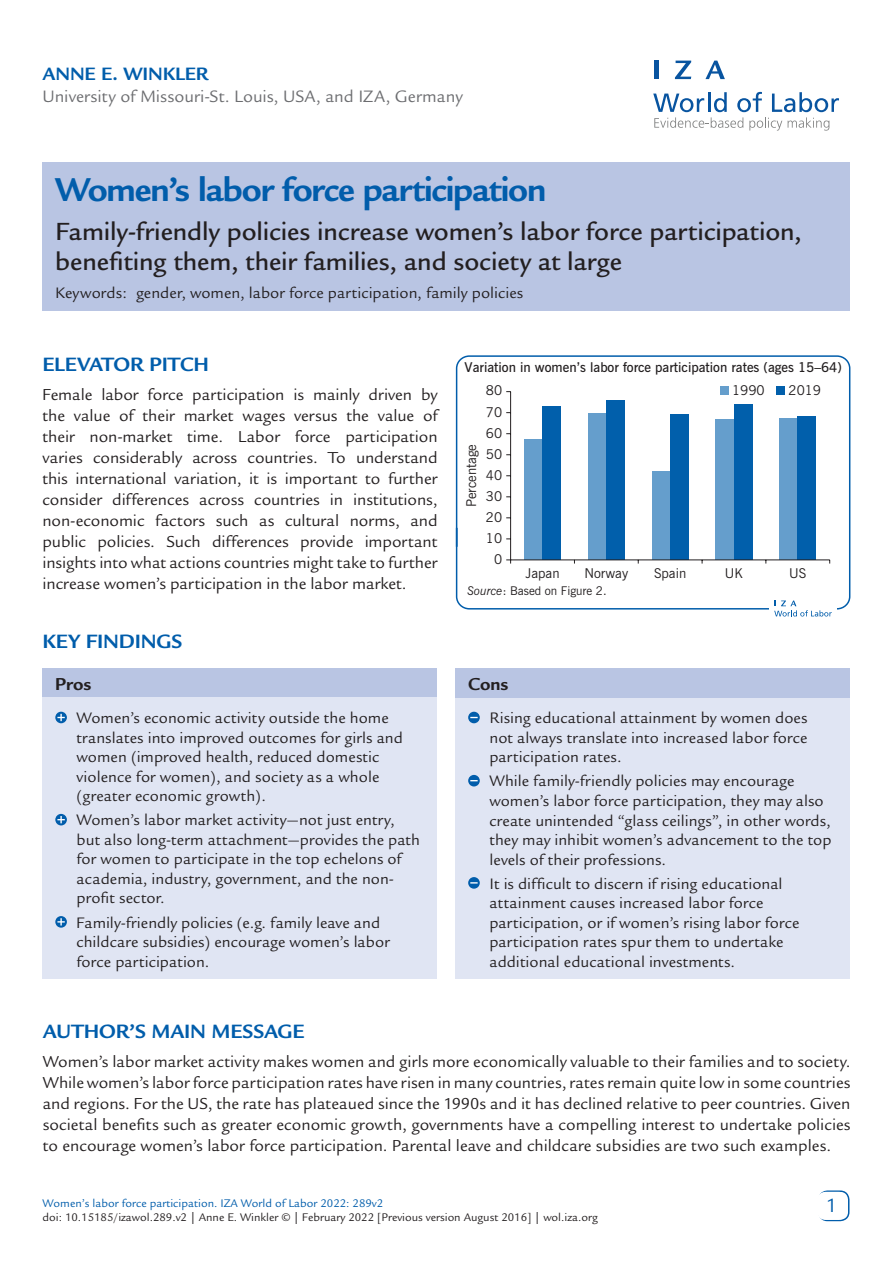
<style>
.page{position:relative;width:893px;height:1263px;background:#fff}
.page>*{position:absolute;margin:0;border:0;box-sizing:border-box;transform-origin:0 0}
.Cover__Title{font:700 36px "Legacy Sans";letter-spacing:-.03em;color:#015dab}
.Cover__Subtitle{font:500 27px/30px "Legacy Sans";color:#231f20}
.Main__A_Level_Headin{font:700 21px "Legacy Sans";letter-spacing:-.01em;color:#015dab}
.t1{font:21px "Legacy Sans";color:#015dab}
.Cover__AuthorName{font:700 19.5px "Legacy Sans";letter-spacing:-.01em;color:#015dab}
.Cover__Pro_Con_Heade{font:700 18.75px "Legacy Sans";letter-spacing:-.005em;color:#231f20}
.Cover__Affiliation{font:18px "Legacy Sans";color:#6c6d70}
.Main__Bodytext{font:17.25px/21px "Legacy Sans";color:#231f20;text-align:justify}
.Cover__Pro_Con_Bulle{font:16.5px/19.5px "Legacy Sans";letter-spacing:.005em;color:#231f20}
.Keywords{font:16.5px "Legacy Sans";letter-spacing:.005em;color:#231f20}
.t2{font:600 13.5px/22.6px "News Gothic BT";color:#231f20}
.t3{font:13.5px "News Gothic BT";color:#231f20}
.t4{font:12px/14.5px "Legacy Sans";color:#231f20}
.t5{font:12px "News Gothic BT";color:#231f20}
.s1{font-weight:400}
.s2{font-style:italic}
.s3{color:#015dab}
.s4{font-family:"Legacy Sans Std"}
</style>
<div class="page">
<div style="left:43px;top:162px;width:807px;height:149px;background:#b9c5e3"></div>
<div style="left:818px;top:1190px;width:31px;height:31px;border:2px solid #015dab;border-radius:9px"></div>
<div style="left:817px;top:1192px;width:30px;height:28px;background:#fff;border-radius:9px"></div>
<svg style="left:653px;top:92px;width:186px;height:39px"></svg>
<hr style="left:654px;top:61px;width:4px;height:18px;background:#0854a0">
<svg style="left:675px;top:61px;width:16px;height:18px"></svg>
<svg style="left:705px;top:61px;width:20px;height:18px"></svg>
<div style="left:455px;top:668px;width:395px;height:311px;background:#e0e5f3"></div>
<div style="left:455px;top:668px;width:395px;height:29px;background:#b9c5e3"></div>
<svg style="left:468px;top:712px;width:12px;height:11px"></svg>
<svg style="left:468px;top:775px;width:12px;height:11px"></svg>
<svg style="left:468px;top:877px;width:12px;height:12px"></svg>
<div style="left:43px;top:668px;width:394px;height:311px;background:#e0e5f3"></div>
<div style="left:43px;top:668px;width:394px;height:28px;background:#b9c5e3"></div>
<svg style="left:55px;top:712px;width:12px;height:11px"></svg>
<svg style="left:57px;top:714px;width:8px;height:7px"></svg>
<svg style="left:55px;top:814px;width:12px;height:11px"></svg>
<svg style="left:57px;top:816px;width:8px;height:7px"></svg>
<svg style="left:55px;top:916px;width:12px;height:12px"></svg>
<svg style="left:57px;top:918px;width:8px;height:7px"></svg>
<svg style="left:456px;top:355px;width:394px;height:255px"></svg>
<div style="left:721px;top:386px;width:8px;height:8px;background:#659ecc"></div>
<div style="left:777px;top:386px;width:8px;height:8px;background:#015fab"></div>
<div style="left:769px;top:595px;width:68px;height:27px;background:#fff"></div>
<svg style="left:774px;top:600px;width:58px;height:16px"></svg>
<p class="Cover__AuthorName" style="left:43px;top:63px;width:167px">ANNE E. WINKLER</p>
<p class="Cover__Affiliation" style="left:43px;top:86px;width:422px">University of Missouri-St. Louis, USA, and IZA, Germany</p>
<p class="Cover__Title" style="left:55px;top:169px;width:493px">Women’s labor force participation</p>
<p class="Cover__Subtitle" style="left:55px;top:216px;width:748px">Family-friendly policies increase women’s labor force participation, benefiting them, their families, and society at large</p>
<p class="Keywords" style="left:55px;top:283px;width:470px">Keywords: gender, women, labor force participation, family policies</p>
<p class="Main__A_Level_Headin" style="left:42px;top:352px;width:168px">ELEVATOR PITCH</p>
<p class="Main__Bodytext" style="left:42px;top:384px;width:397px">Female labor force participation is mainly driven by the value of their market wages versus the value of their non-market time. Labor force participation varies considerably across countries. To understand this international variation, it is important to further consider differences across countries in institutions, non-economic factors such as cultural norms, and public policies. Such differences provide important insights into what actions countries might take to further increase women’s participation in the labor market.</p>
<p class="Main__A_Level_Headin" style="left:42px;top:629px;width:141px">KEY FINDINGS</p>
<p class="Cover__Pro_Con_Heade" style="left:55px;top:674px;width:38px">Pros</p>
<p class="Cover__Pro_Con_Bulle" style="left:77px;top:708px;width:328px">Women’s economic activity outside the home translates into improved outcomes for girls and women (improved health, reduced domestic violence for women), and society as a whole (greater economic growth).</p>
<p class="Cover__Pro_Con_Bulle" style="left:77px;top:811px;width:345px">Women’s labor market activity—not just entry, but also long-term attachment—provides the path for women to participate in the top echelons of academia, industry, government, and the non&shy;profit sector.</p>
<p class="Cover__Pro_Con_Bulle" style="left:77px;top:913px;width:315px">Family-friendly policies (e.g. family leave and childcare subsidies) encourage women’s labor force participation.</p>
<p class="t2" style="left:732px;top:356px;width:111px;text-indent:-268px">Variation in women’s labor force participation rates (ages 15–64)<br><span class="s1">1990</span></p>
<p class="t3" style="left:788px;top:381px;width:34px">2019</p>
<p class="t3" style="left:486px;top:382px;width:18px">80</p>
<p class="t3" style="left:486px;top:404px;width:18px">70</p>
<p class="t3" style="left:486px;top:425px;width:18px">60</p>
<p class="t3" style="left:463px;top:507px;width:65px;rotate:-90deg">Percentage</p>
<p class="t3" style="left:486px;top:446px;width:18px">50</p>
<p class="t3" style="left:486px;top:467px;width:18px">40</p>
<p class="t3" style="left:486px;top:488px;width:18px">30</p>
<p class="t3" style="left:486px;top:509px;width:18px">20</p>
<p class="t3" style="left:486px;top:530px;width:18px">10</p>
<p class="t3" style="left:494px;top:551px;width:10px">0</p>
<p class="t3" style="left:525px;top:565px;width:36px">Japan</p>
<p class="t3" style="left:584px;top:565px;width:45px">Norway</p>
<p class="t3" style="left:654px;top:565px;width:34px">Spain</p>
<p class="t3" style="left:725px;top:565px;width:20px">UK</p>
<p class="t3" style="left:789px;top:565px;width:19px">US</p>
<p class="t5" style="left:467px;top:584px;width:141px"><span class="s2">Source</span>: Based on Figure 2.</p>
<p class="Cover__Pro_Con_Heade" style="left:468px;top:674px;width:42px">Cons</p>
<p class="Cover__Pro_Con_Bulle" style="left:489px;top:708px;width:320px;text-align:justify">Rising educational attainment by women does not always translate into increased labor force participation rates.</p>
<p class="Cover__Pro_Con_Bulle" style="left:489px;top:772px;width:344px">While family-friendly policies may encourage women’s labor force participation, they may also create unintended “glass ceilings”, in other words, they may inhibit women’s advancement to the top levels of their professions.</p>
<p class="Cover__Pro_Con_Bulle" style="left:489px;top:874px;width:311px">It is difficult to discern if rising educational attainment causes increased labor force participation, or if women’s rising labor force participation rates spur them to undertake additional educational investments.</p>
<p class="Main__A_Level_Headin" style="left:43px;top:1019px;width:263px">AUTHOR’S MAIN MESSAGE</p>
<p class="Main__Bodytext" style="left:43px;top:1051px;width:809px">Women’s labor market activity makes women and girls more economically valuable to their families and to society.<br>While women’s labor force participation rates have risen in many countries, rates remain quite low in some countries and regions. For the US, the rate has plateaued since the 1990s and it has declined relative to peer countries. Given societal benefits such as greater economic growth, governments have a compelling interest to undertake policies to encourage women’s labor force participation. Parental leave and childcare subsidies are two such examples.</p>
<p class="t4" style="left:43px;top:1196px;width:557px"><span class="s3">Women’s labor force participation. IZA World of Labor 2022: 289v2<br></span>doi: 10.15185/izawol.289.v2 | Anne E. Winkler © | <span class="s4">February</span> 2022 [Previous version August 2016] | wol.iza.org</p>
<p class="t1" style="left:828px;top:1194px;width:13px">1</p>
</div>
